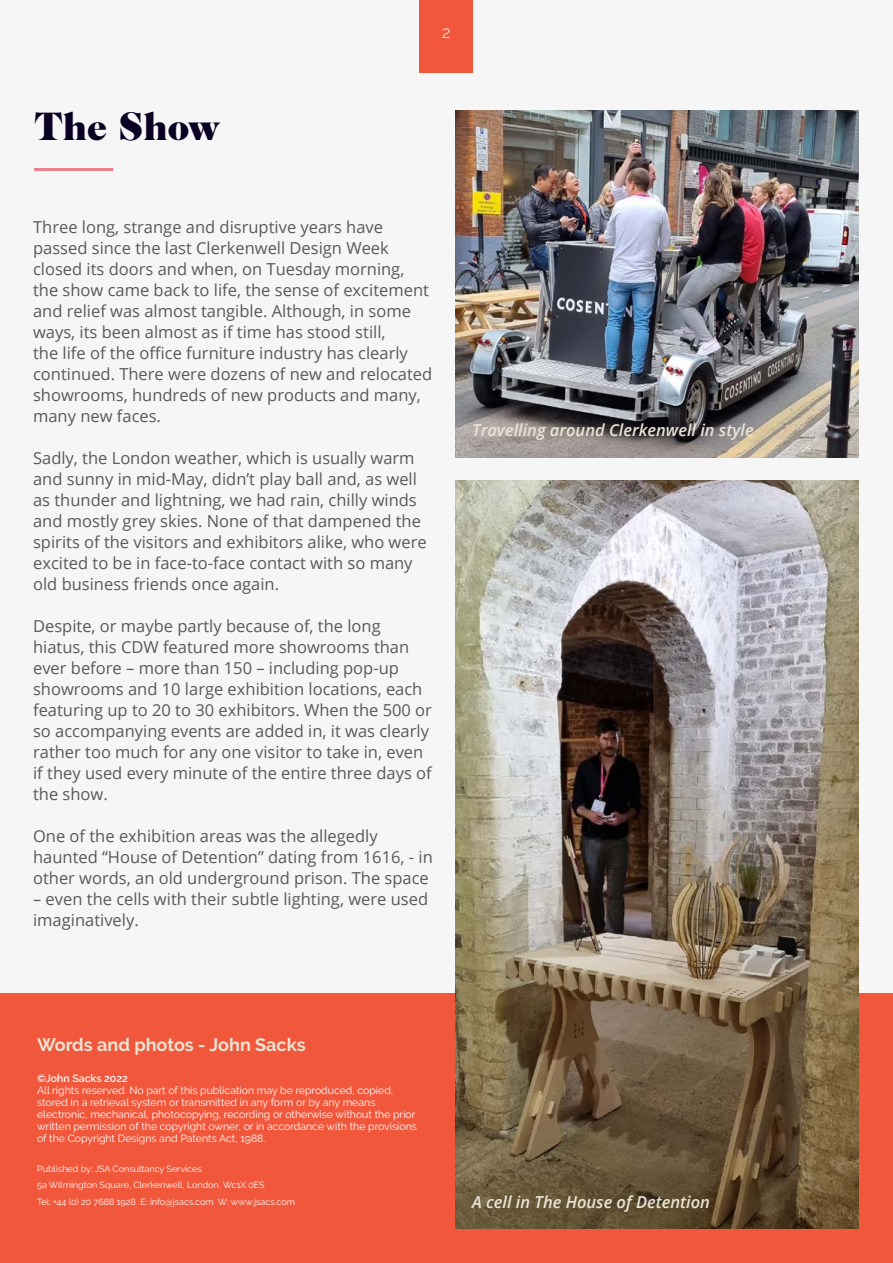
<style>
.page{position:relative;width:893px;height:1263px;background:#f6f6f6}
.page>*{position:absolute;margin:0;border:0;box-sizing:border-box;transform-origin:0 0}
.t1{font:36px "Cabernet JF";color:#0b0123}
.t2{font:700 18px "Raleway";color:#eae4d4}
.t3{font:16.5px/21px "Open Sans";color:#58595b}
.t4{font:italic 600 16.5px "Open Sans";color:#eae4d4}
.t5{font:300 16.5px "Raleway";color:#fff}
.t6{font:10.5px/12px "Raleway";color:#fff}
.t7{font:600 10.5px "Raleway";color:#fff}
.t8{font:9px/16.5px "Raleway";color:#fff}
</style>
<div class="page">
<div style="left:420px;top:0;width:53px;height:72px;background:#f1573b"></div>
<div style="left:0;top:994px;width:893px;height:269px;background:#f1573b"></div>
<hr style="left:34px;top:168px;width:79px;height:3px;background:#ea808a">
<img style="left:455px;top:111px;width:404px;height:346px">
<img style="left:455px;top:480px;width:404px;height:749px">
<h1 class="t1" style="left:34px;top:100px;width:186px">The Show</h1>
<p class="t5" style="left:442px;top:23px;width:10px">2</p>
<p class="t3" style="left:33px;top:216px;width:401px">Three long, strange and disruptive years have passed since the last Clerkenwell Design Week closed its doors and when, on Tuesday morning, the show came back to life, the sense of excitement and relief was almost tangible. Although, in some ways, its been almost as if time has stood still,<br>the life of the office furniture industry has clearly continued. There were dozens of new and relocated showrooms, hundreds of new products and many, many new faces.</p>
<p class="t3" style="left:33px;top:447px;width:395px">Sadly, the London weather, which is usually warm and sunny in mid-May, didn’t play ball and, as well as thunder and lightning, we had rain, chilly winds and mostly grey skies. None of that dampened the spirits of the visitors and exhibitors alike, who were excited to be in face-to-face contact with so many old business friends once again.</p>
<p class="t3" style="left:33px;top:615px;width:400px">Despite, or maybe partly because of, the long hiatus, this CDW featured more showrooms than ever before – more than 150 – including pop-up showrooms and 10 large exhibition locations, each featuring up to 20 to 30 exhibitors. When the 500 or so accompanying events are added in, it was clearly rather too much for any one visitor to take in, even if they used every minute of the entire three days of the show.</p>
<p class="t3" style="left:33px;top:825px;width:401px">One of the exhibition areas was the allegedly haunted “House of Detention” dating from 1616, - in other words, an old underground prison. The space</p>
<p class="t3" style="left:33px;top:888px;width:396px">– even the cells with their subtle lighting, were used imaginatively.</p>
<p class="t4" style="left:472px;top:419px;width:283px">Travelling around Clerkenwell in style</p>
<p class="t2" style="left:37px;top:1034px;width:270px">Words and photos - John Sacks</p>
<p class="t7" style="left:37px;top:1072px;width:92px">©John Sacks 2022</p>
<p class="t6" style="left:37px;top:1084px;width:381px">All rights reserved. No part of this publication may be reproduced, copied, stored in a retrieval system or transmitted in any form or by any means electronic, mechanical, photocopying, recording or otherwise without the prior written permission of the copyright owner, or in accordance with the provisions of the Copyright Designs and Patents Act, 1988.</p>
<p class="t8" style="left:37px;top:1160px;width:259px">Published by: JSA Consultancy Services<br>5a Wilmington Square, Clerkenwell, London, Wc1X 0ES<br>Tel: +44 (0) 20 7688 1928 E: info@jsacs.com W: www.jsacs.com</p>
<p class="t4" style="left:472px;top:1190px;width:239px">A cell in The House of Detention</p>
</div>
